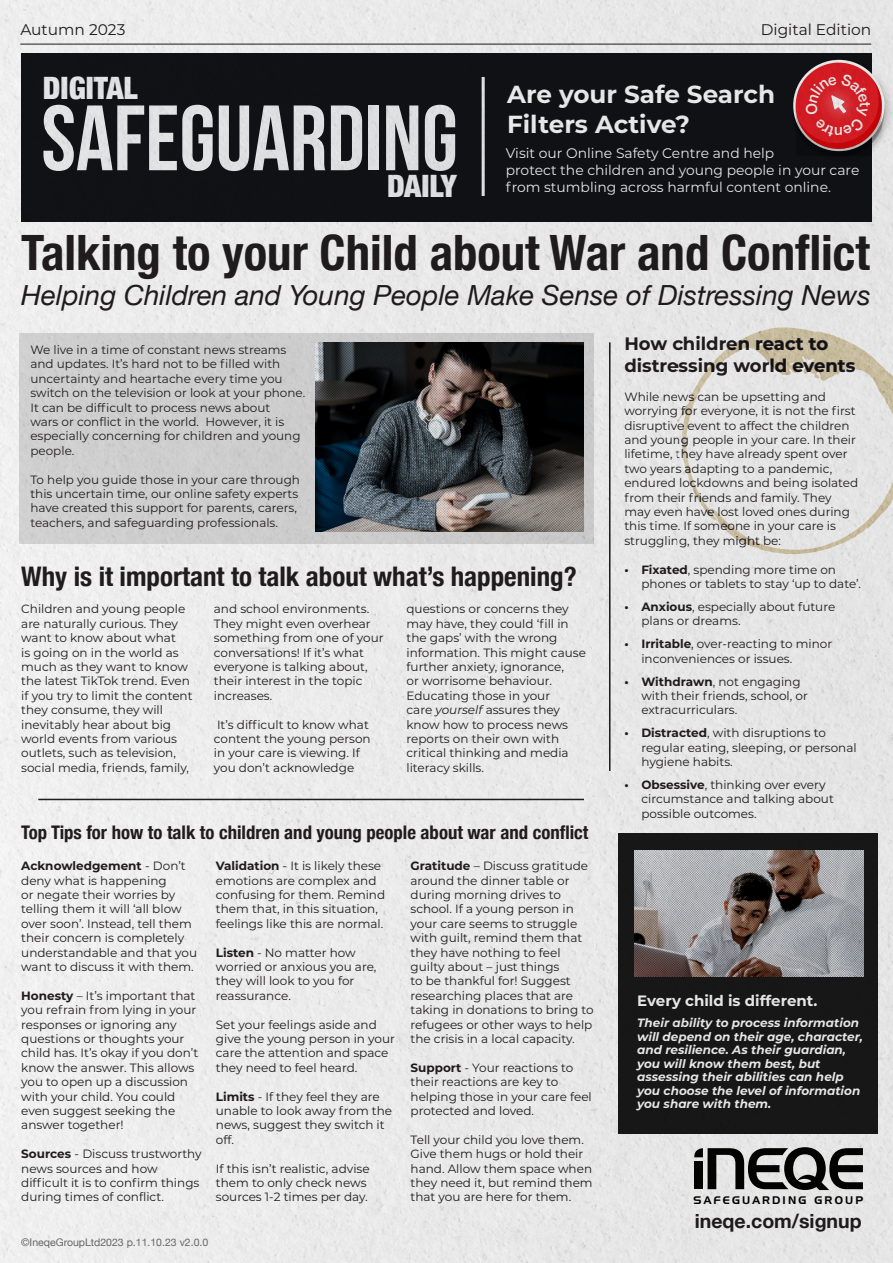
<style>
.page{position:relative;width:893px;height:1263px;background:#fff}
.page>*{position:absolute;margin:0;border:0;box-sizing:border-box;transform-origin:0 0}
.t1{font:92.55px "Bebas Neue";color:#f2f3f4}
.t2{font:700 condensed 48.75px "Helvetica Neue";color:#231f20}
.t3{font:900 condensed 30.9px "Helvetica Neue";color:#f2f3f4}
.t4{font:italic 27.75px "Helvetica Neue";color:#231f20}
.t5{font:700 condensed 27px "Helvetica Neue";color:#231f20}
.t6{font:700 24.6px/29.5px "Montserrat";color:#fff}
.t7{font:700 19.5px "Helvetica Neue";color:#231f20}
.t8{font:700 condensed 18.75px "Helvetica Neue";color:#231f20}
.t9{font:700 18px/21.6px "Montserrat";color:#231f20}
.t10{font:15.45px "Montserrat";color:#231f20}
.t11{font:500 15.15px "Helvetica Neue";color:#fff}
.t12{font:700 15px "Montserrat";color:#fff}
.t13{font:13.8px/16.6px "Montserrat";color:#fff}
.t14{font:12px/14.4px "Montserrat";color:#231f20}
.t15{font:italic 700 12px/13.5px "Montserrat";color:#fff}
.t16{font:10.8px "Handel Gothic";letter-spacing:.2em;color:#040503}
.t17{font:10.5px "Helvetica Neue";color:#000001}
.s1{font-style:italic}
.s2{font-weight:700}
</style>
<div class="page">
<img style="left:0;top:0;width:893px;height:1263px">
<svg style="left:677px;top:327px;width:216px;height:227px;fill:#e4e4e4"></svg>
<svg style="left:797px;top:73px;width:85px;height:83px"></svg>
<p class="t10" style="left:20px;top:19px;width:107px">Autumn 2023</p>
<p class="t10" style="left:761px;top:19px;width:112px">Digital Edition</p>
<p class="t3" style="left:43px;top:63px;width:96px">DIGITAL</p>
<p class="t1" style="left:41px;top:87px;width:418px">SAFEGUARDING</p>
<p class="t3" style="left:387px;top:161px;width:71px">DAILY</p>
<p class="t6" style="left:507px;top:79px;width:269px">Are your Safe Search<br>Filters Active?</p>
<p class="t13" style="left:506px;top:145px;width:355px">Visit our Online Safety Centre and help<br>protect the children and young people in your care from stumbling across harmful content online.</p>
<p class="t11" style="left:843px;top:145px;width:10px;rotate:180deg">n</p>
<p class="t2" style="left:21px;top:212px;width:850px">Talking to your Child about War and Conflict</p>
<p class="t4" style="left:21px;top:275px;width:851px">Helping Children and Young People Make Sense of Distressing News</p>
<p class="t14" style="left:30px;top:342px;width:277px">We live in a time of constant news streams and updates. It’s hard not to be filled with uncertainty and heartache every time you switch on the television or look at your phone.<br>It can be difficult to process news about<br>wars or conflict in the world. However, it is especially concerning for children and young people.</p>
<p class="t14" style="left:30px;top:472px;width:271px">To help you guide those in your care through this uncertain time, our online safety experts have created this support for parents, carers, teachers, and safeguarding professionals.</p>
<p class="t5" style="left:21px;top:554px;width:557px">Why is it important to talk about what’s happening?</p>
<p class="t14" style="left:21px;top:601px;width:173px">Children and young people are naturally curious. They want to know about what<br>is going on in the world as much as they want to know the latest TikTok trend. Even if you try to limit the content they consume, they will inevitably hear about big world events from various outlets, such as television, social media, friends, family,</p>
<p class="t14" style="left:214px;top:601px;width:171px">and school environments.<br>They might even overhear something from one of your conversations! If it’s what everyone is talking about, their interest in the topic increases.</p>
<p class="t14" style="left:406px;top:601px;width:181px">questions or concerns they may have, they could ‘fill in the gaps’ with the wrong information. This might cause further anxiety, ignorance,<br>or worrisome behaviour.<br>Educating those in your<br>care <span class="s1">yourself</span> assures they know how to process news reports on their own with critical thinking and media literacy skills.</p>
<p class="t14" style="left:214px;top:717px;width:158px">It’s difficult to know what content the young person in your care is viewing. If you don’t acknowledge</p>
<p class="t8" style="left:21px;top:816px;width:569px">Top Tips for how to talk to children and young people about war and conflict</p>
<p class="t14" style="left:21px;top:858px;width:177px"><span class="s2">Acknowledgement</span> - Don’t deny what is happening<br>or negate their worries by telling them it will ‘all blow over soon’. Instead, tell them their concern is completely understandable and that you want to discuss it with them.</p>
<p class="t14" style="left:21px;top:988px;width:178px"><span class="s2">Honesty</span> – It’s important that you refrain from lying in your responses or ignoring any questions or thoughts your child has. It’s okay if you don’t know the answer. This allows you to open up a discussion with your child. You could even suggest seeking the answer together!</p>
<p class="t14" style="left:21px;top:1146px;width:182px"><span class="s2">Sources</span> - Discuss trustworthy news sources and how difficult it is to confirm things during times of conflict.</p>
<p class="t14" style="left:216px;top:858px;width:171px"><span class="s2">Validation</span> - It is likely these emotions are complex and confusing for them. Remind them that, in this situation, feelings like this are normal.</p>
<p class="t14" style="left:216px;top:945px;width:162px"><span class="s2">Listen</span> - No matter how worried or anxious you are, they will look to you for reassurance.</p>
<p class="t14" style="left:216px;top:1017px;width:181px">Set your feelings aside and give the young person in your care the attention and space they need to feel heard.</p>
<p class="t14" style="left:216px;top:1089px;width:178px"><span class="s2">Limits</span> - If they feel they are unable to look away from the news, suggest they switch it off.</p>
<p class="t14" style="left:216px;top:1161px;width:155px">If this isn’t realistic, advise them to only check news sources 1-2 times per day.</p>
<p class="t14" style="left:411px;top:858px;width:185px"><span class="s2">Gratitude</span> – Discuss gratitude around the dinner table or during morning drives to school. If a young person in your care seems to struggle with guilt, remind them that they have nothing to feel guilty about – just things<br>to be thankful for! Suggest researching places that are taking in donations to bring to refugees or other ways to help the crisis in a local capacity.</p>
<p class="t14" style="left:411px;top:1060px;width:183px"><span class="s2">Support</span> - Your reactions to their reactions are key to helping those in your care feel protected and loved.</p>
<p class="t14" style="left:411px;top:1132px;width:184px">Tell your child you love them.<br>Give them hugs or hold their hand. Allow them space when they need it, but remind them that you are here for them.</p>
<p class="t17" style="left:21px;top:1234px;width:189px">©IneqeGroupLtd2023 p.11.10.23 v2.0.0</p>
<p class="t9" style="left:624px;top:332px;width:232px">How children react to distressing world events</p>
<p class="t14" style="left:624px;top:389px;width:235px">While news can be upsetting and worrying for everyone, it is not the first disruptive event to affect the children and young people in your care. In their lifetime, they have already spent over two years adapting to a pandemic, endured lockdowns and being isolated from their friends and family. They may even have lost loved ones during this time. If someone in your care is struggling, they might be:</p>
<p class="t14" style="left:641px;top:562px;width:221px;text-indent:-17px"><span class="s2">• Fixated</span>, spending more time on phones or tablets to stay ‘up to date’.</p>
<p class="t14" style="left:641px;top:599px;width:195px;text-indent:-17px"><span class="s2">• Anxious</span>, especially about future plans or dreams.</p>
<p class="t14" style="left:641px;top:636px;width:192px;text-indent:-17px"><span class="s2">• Irritable</span>, over-reacting to minor inconveniences or issues.</p>
<p class="t14" style="left:641px;top:674px;width:168px;text-indent:-17px"><span class="s2">• Withdrawn</span>, not engaging with their friends, school, or extracurriculars.</p>
<p class="t14" style="left:641px;top:725px;width:217px;text-indent:-17px"><span class="s2">• Distracted</span>, with disruptions to regular eating, sleeping, or personal hygiene habits.</p>
<p class="t14" style="left:641px;top:777px;width:194px;text-indent:-17px"><span class="s2">• Obsessive</span>, thinking over every circumstance and talking about possible outcomes.</p>
<p class="t12" style="left:637px;top:990px;width:182px">Every child is different.</p>
<p class="t15" style="left:637px;top:1015px;width:227px">Their ability to process information will depend on their age, character, and resilience. As their guardian, you will know them best, but assessing their abilities can help you choose the level of information you share with them.</p>
<p class="t16" style="left:693px;top:1195px;width:171px">SAFEGUARDING GROUP</p>
<p class="t7" style="left:695px;top:1205px;width:168px">ineqe.com/signup</p>
</div>
